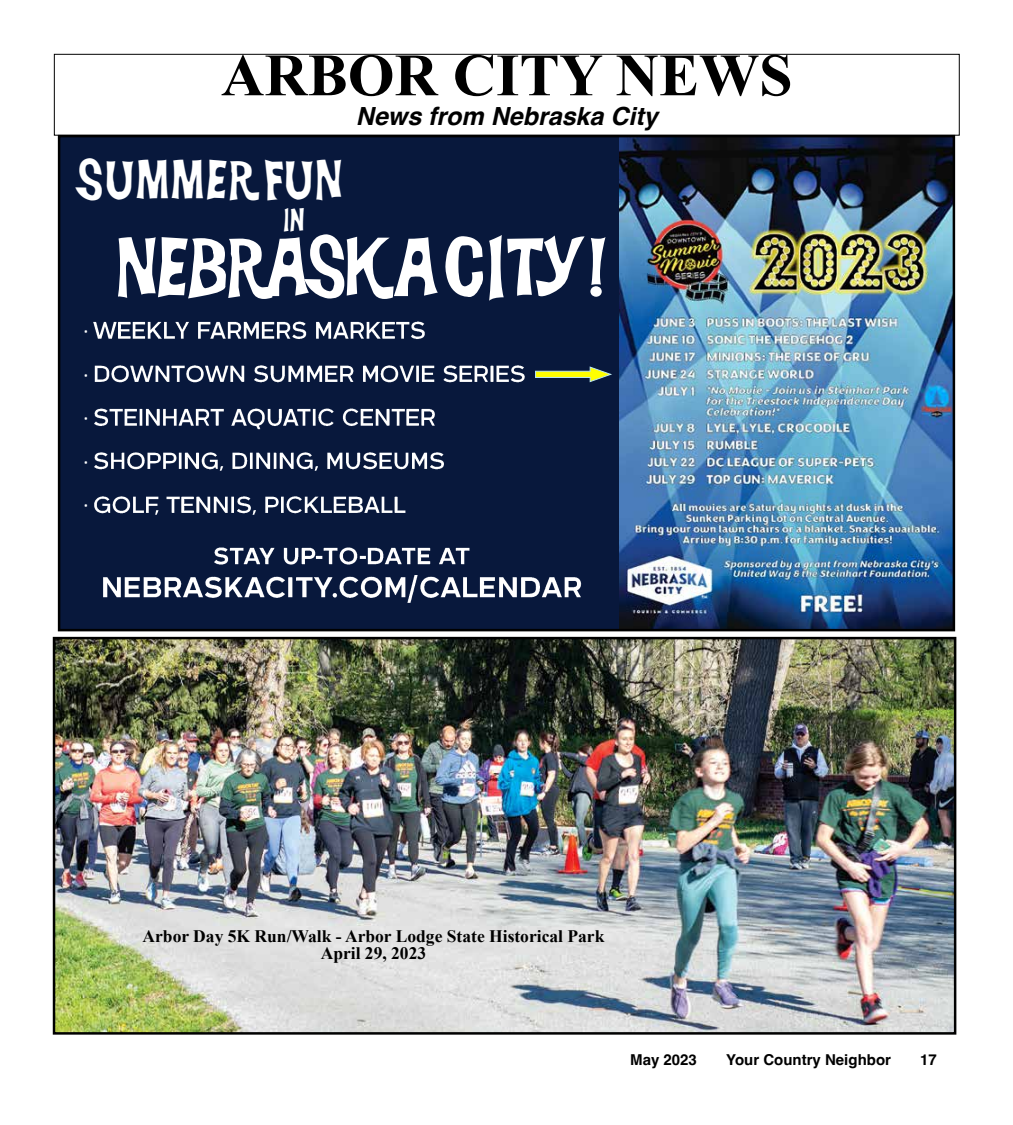
<style>
.page{position:relative;width:1013px;height:1125px;background:#fff}
.page>*{position:absolute;margin:0;border:0;box-sizing:border-box;transform-origin:0 0}
.t1{font:72.25px "Dick Van Dyke";letter-spacing:-.005em;color:#fff}
.t2{font:700 60px "Times New Roman";color:#000}
.t3{font:47.5px "Dick Van Dyke";letter-spacing:.06em;color:#fff}
.t4{font:27.38px "Dick Van Dyke";color:#fff}
.t5{font:italic 700 25px "Helvetica";color:#000}
.t6{font:22.5px/43.5px "Calibri";color:#fff;text-align:justify}
.t7{font:700 17.5px/17.5px "Times New Roman";color:#000;text-align:center}
.t8{font:700 15px "Helvetica";color:#000}
</style>
<div class="page">
<div style="left:59px;top:136px;width:585px;height:494px;background:#08183c"></div>
<img style="left:619px;top:138px;width:333px;height:490px">
<img style="left:94px;top:321px;width:331px;height:18px">
<img style="left:94px;top:365px;width:431px;height:18px">
<img style="left:94px;top:408px;width:341px;height:22px">
<img style="left:94px;top:452px;width:350px;height:19px">
<img style="left:94px;top:496px;width:312px;height:19px">
<img style="left:214px;top:547px;width:101px;height:18px">
<img style="left:315px;top:548px;width:9px;height:11px">
<img style="left:324px;top:547px;width:34px;height:18px">
<img style="left:359px;top:555px;width:7px;height:4px">
<img style="left:367px;top:547px;width:103px;height:18px">
<img style="left:103px;top:575px;width:479px;height:28px">
<svg style="left:535px;top:366px;width:77px;height:17px"></svg>
<div style="left:54px;top:54px;width:905px;height:82px;border:1px solid #000"></div>
<img style="left:56px;top:640px;width:897px;height:392px">
<div style="left:53px;top:637px;width:903px;height:398px;border:2px solid #000"></div>
<h2 class="t2" style="left:221px;top:34px;width:573px">ARBOR CITY NEWS</h2>
<h3 class="t5" style="left:356px;top:101px;width:303px">News from Nebraska City</h3>
<h3 class="t3" style="left:79px;top:157px;width:265px">SUMMER FUN</h3>
<h1 class="t1" style="left:118px;top:232px;width:494px">NEBRASKACITY!</h1>
<h3 class="t4" style="left:282px;top:206px;width:24px">in</h3>
<p class="t6" style="left:83px;top:308px;width:7px">· · · · ·</p>
<p class="t7" style="left:142px;top:927px;width:463px">Arbor Day 5K Run/Walk - Arbor Lodge State Historical Park<br>April 29, 2023</p>
<p class="t8" style="left:630px;top:1051px;width:68px">May 2023</p>
<p class="t8" style="left:726px;top:1051px;width:166px">Your Country Neighbor</p>
<p class="t8" style="left:920px;top:1051px;width:18px">17</p>
</div>
